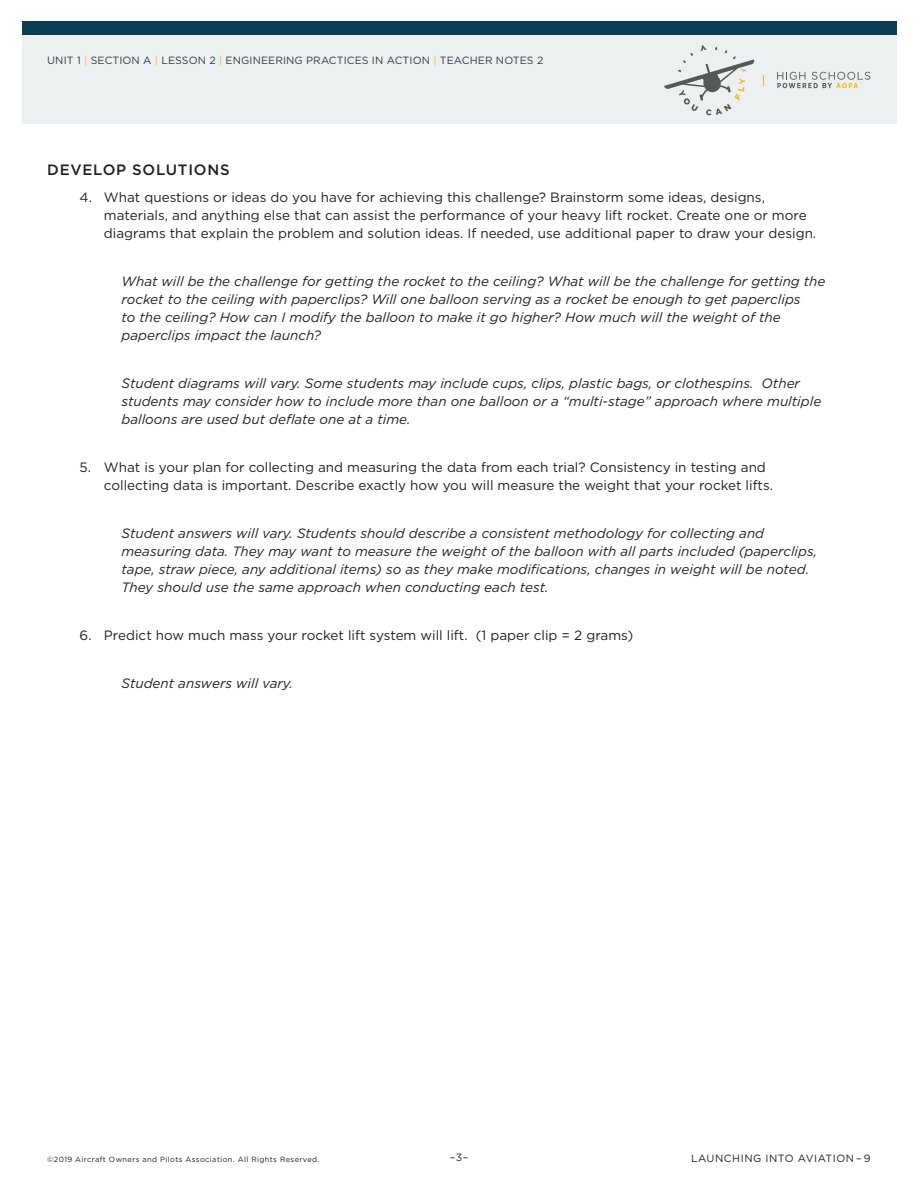
<style>
.page{position:relative;width:918px;height:1188px;background:#fff}
.page>*{position:absolute;margin:0;border:0;box-sizing:border-box;transform-origin:0 0}
.Subheads_-_no_rules{font:500 15px "Gotham";letter-spacing:.05em;color:#231f20}
.Bodycopy{font:italic 13.5px/18px "Gotham";color:#231f20}
.Bodycopy-2{font:13.5px/18px "Gotham";color:#231f20}
.t1{font:10.5px "Gotham";letter-spacing:.01em;color:#2f3b41}
.t2{font:10.5px "Gotham";letter-spacing:.05em;color:#231f20}
.t3{font:7.5px "Gotham";letter-spacing:.05em;color:#231f20}
.s1{color:#fcb814}
</style>
<div class="page">
<div style="left:22px;top:22px;width:874px;height:102px;background:#edf0f0"></div>
<div style="left:22px;top:22px;width:874px;height:13px;background:#0c3f56"></div>
<svg style="left:777px;top:72px;width:93px;height:16px"></svg>
<svg style="left:664px;top:45px;width:91px;height:70px"></svg>
<p class="t1" style="left:47px;top:55px;width:498px">UNIT 1 <span class="s1">|</span> SECTION A <span class="s1">|</span> LESSON 2 <span class="s1">|</span> ENGINEERING PRACTICES IN ACTION <span class="s1">|</span> TEACHER NOTES 2</p>
<p class="Subheads_-_no_rules" style="left:47px;top:161px;width:184px">DEVELOP SOLUTIONS</p>
<p class="Bodycopy-2" style="left:104px;top:188px;width:714px;text-indent:-24px">4. What questions or ideas do you have for achieving this challenge? Brainstorm some ideas, designs, materials, and anything else that can assist the performance of your heavy lift rocket. Create one or more diagrams that explain the problem and solution ideas. If needed, use additional paper to draw your design.</p>
<p class="Bodycopy" style="left:122px;top:272px;width:706px">What will be the challenge for getting the rocket to the ceiling? What will be the challenge for getting the rocket to the ceiling with paperclips? Will one balloon serving as a rocket be enough to get paperclips<br>to the ceiling? How can I modify the balloon to make it go higher? How much will the weight of the paperclips impact the launch?</p>
<p class="Bodycopy" style="left:122px;top:374px;width:701px">Student diagrams will vary. Some students may include cups, clips, plastic bags, or clothespins. Other students may consider how to include more than one balloon or a “multi-stage” approach where multiple balloons are used but deflate one at a time.</p>
<p class="Bodycopy-2" style="left:104px;top:458px;width:671px;text-indent:-24px">5. What is your plan for collecting and measuring the data from each trial? Consistency in testing and collecting data is important. Describe exactly how you will measure the weight that your rocket lifts.</p>
<p class="Bodycopy" style="left:122px;top:524px;width:697px">Student answers will vary. Students should describe a consistent methodology for collecting and measuring data. They may want to measure the weight of the balloon with all parts included (paperclips, tape, straw piece, any additional items) so as they make modifications, changes in weight will be noted.<br>They should use the same approach when conducting each test.</p>
<p class="Bodycopy-2" style="left:80px;top:626px;width:555px">6. Predict how much mass your rocket lift system will lift. (1 paper clip = 2 grams)</p>
<p class="Bodycopy" style="left:122px;top:674px;width:173px">Student answers will vary.</p>
<p class="t3" style="left:47px;top:1155px;width:274px">©2019 Aircraft Owners and Pilots Association. All Rights Reserved.</p>
<p class="t2" style="left:450px;top:1152px;width:20px">–3–</p>
<p class="t2" style="left:691px;top:1153px;width:181px">LAUNCHING INTO AVIATION – 9</p>
</div>
